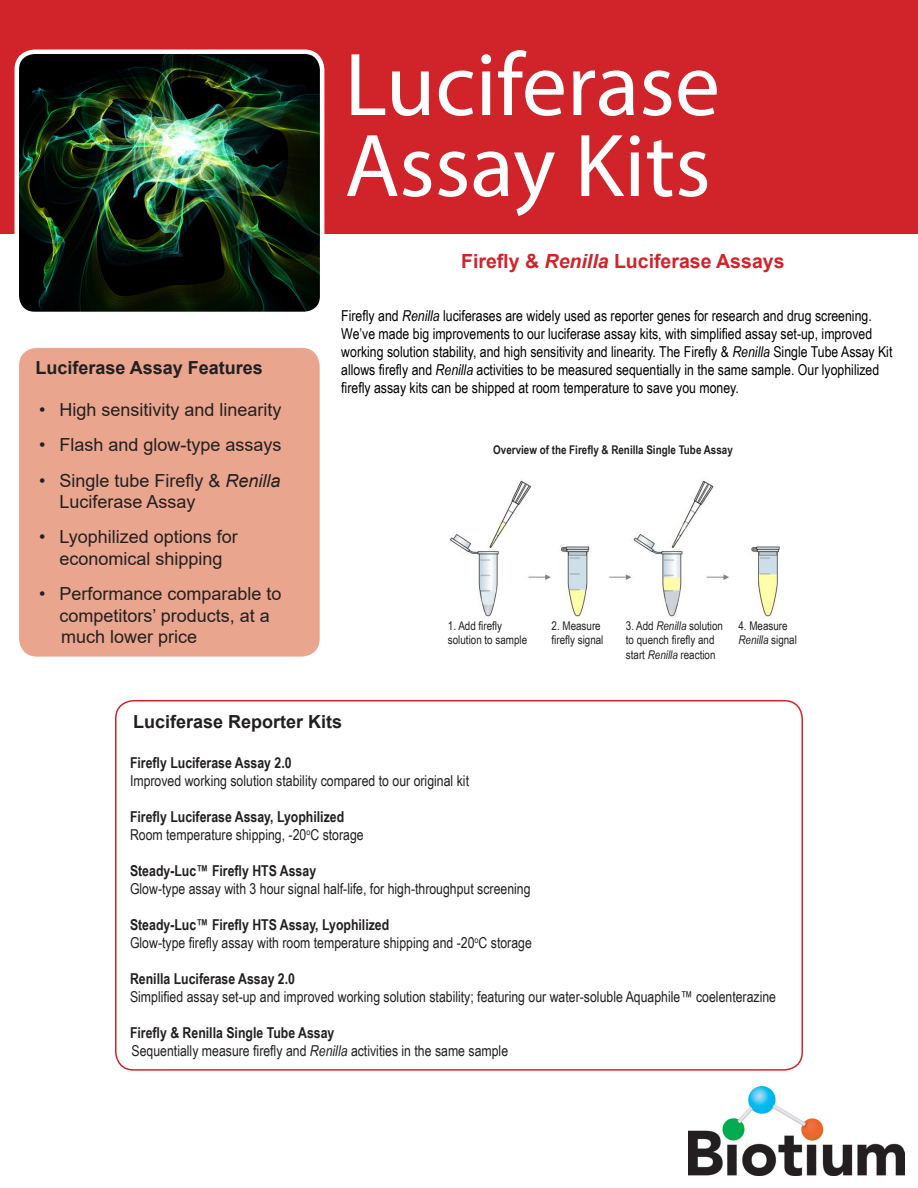
<style>
.page{position:relative;width:918px;height:1188px;background:#fff}
.page>*{position:absolute;margin:0;border:0;box-sizing:border-box;transform-origin:0 0}
.t1{font:90px "Myriad Pro";color:#fff}
.t2{font:700 19.5px "Arial";color:#d1232a}
.t3{font:18px/21.6px "Arial";color:#231f20}
.t4{font:700 18px "Arial";color:#231f20}
.t5{font:15px/18px "Arial Narrow";color:#000}
.t6{font:15px "Arial Narrow";color:#231f20}
.t7{font:700 15px "Arial Narrow";color:#231f20}
.t8{font:12px/14.4px "Arial Narrow";color:#231f20}
.t9{font:700 12px "Arial Narrow";color:#231f20}
.s1{font-style:italic}
</style>
<div class="page">
<div style="left:0;top:0;width:918px;height:234px;background:#d1232a"></div>
<img style="left:688px;top:1087px;width:217px;height:88px">
<img style="left:17px;top:52px;width:305px;height:259px">
<div style="left:15px;top:50px;width:309px;height:266px;border:4px solid #fff;border-radius:18px"></div>
<div style="left:115px;top:700px;width:688px;height:371px;border:2px solid #d1232a;border-radius:18px"></div>
<div style="left:19px;top:348px;width:301px;height:309px;background:#eaa58e;border-radius:18px"></div>
<img style="left:450px;top:480px;width:330px;height:138px">
<p class="t4" style="left:36px;top:355px;width:229px">Luciferase Assay Features</p>
<p class="t3" style="left:39px;top:399px;width:244px">• High sensitivity and linearity</p>
<p class="t3" style="left:39px;top:434px;width:244px">• Flash and glow-type assays</p>
<p class="t3" style="left:60px;top:469px;width:223px;text-indent:-20px">• Single tube Firefly &amp; <span class="s1">Renilla<br></span>Luciferase Assay</p>
<p class="t3" style="left:39px;top:526px;width:200px;text-align:center">• Lyophilized options for economical shipping</p>
<p class="t3" style="left:60px;top:583px;width:224px;text-indent:-20px">• Performance comparable to competitors’ products, at a much lower price</p>
<p class="t1" style="left:345px;top:29px;width:377px">Luciferase</p>
<p class="t1" style="left:345px;top:110px;width:368px">Assay Kits</p>
<p class="t2" style="left:461px;top:248px;width:325px">Firefly &amp; <span class="s1">Renilla</span> Luciferase Assays</p>
<p class="t5" style="left:341px;top:306px;width:553px">Firefly and <span class="s1">Renilla</span> luciferases are widely used as reporter genes for research and drug screening.<br>We’ve made big improvements to our luciferase assay kits, with simplified assay set-up, improved working solution stability, and high sensitivity and linearity. The Firefly &amp; <span class="s1">Renilla</span> Single Tube Assay Kit allows firefly and <span class="s1">Renilla</span> activities to be measured sequentially in the same sample. Our lyophilized firefly assay kits can be shipped at room temperature to save you money.</p>
<p class="t9" style="left:493px;top:441px;width:241px">Overview of the Firefly &amp; Renilla Single Tube Assay</p>
<p class="t8" style="left:448px;top:618px;width:81px">1. Add firefly solution to sample</p>
<p class="t8" style="left:552px;top:618px;width:53px">2. Measure firefly signal</p>
<p class="t8" style="left:626px;top:618px;width:99px">3. Add <span class="s1">Renilla</span> solution to quench firefly and start <span class="s1">Renilla</span> reaction</p>
<p class="t8" style="left:738px;top:618px;width:60px">4. Measure<br><span class="s1">Renilla</span> signal</p>
<p class="t4" style="left:133px;top:709px;width:211px">Luciferase Reporter Kits</p>
<p class="t7" style="left:130px;top:751px;width:163px">Firefly Luciferase Assay 2.0</p>
<p class="t6" style="left:130px;top:769px;width:341px">Improved working solution stability compared to our original kit</p>
<p class="t7" style="left:130px;top:805px;width:216px">Firefly Luciferase Assay, Lyophilized</p>
<p class="t6" style="left:130px;top:823px;width:235px">Room temperature shipping, -20<sup>o</sup>C storage</p>
<p class="t7" style="left:130px;top:859px;width:188px">Steady-Luc™ Firefly HTS Assay</p>
<p class="t6" style="left:130px;top:877px;width:402px">Glow-type assay with 3 hour signal half-life, for high-throughput screening</p>
<p class="t7" style="left:130px;top:913px;width:261px">Steady-Luc™ Firefly HTS Assay, Lyophilized</p>
<p class="t6" style="left:130px;top:931px;width:403px">Glow-type firefly assay with room temperature shipping and -20<sup>o</sup>C storage</p>
<p class="t7" style="left:130px;top:967px;width:167px">Renilla Luciferase Assay 2.0</p>
<p class="t6" style="left:130px;top:985px;width:648px">Simplified assay set-up and improved working solution stability; featuring our water-soluble Aquaphile™ coelenterazine</p>
<p class="t7" style="left:130px;top:1021px;width:206px">Firefly &amp; Renilla Single Tube Assay</p>
<p class="t6" style="left:132px;top:1039px;width:378px">Sequentially measure firefly and <span class="s1">Renilla</span> activities in the same sample</p>
</div>
